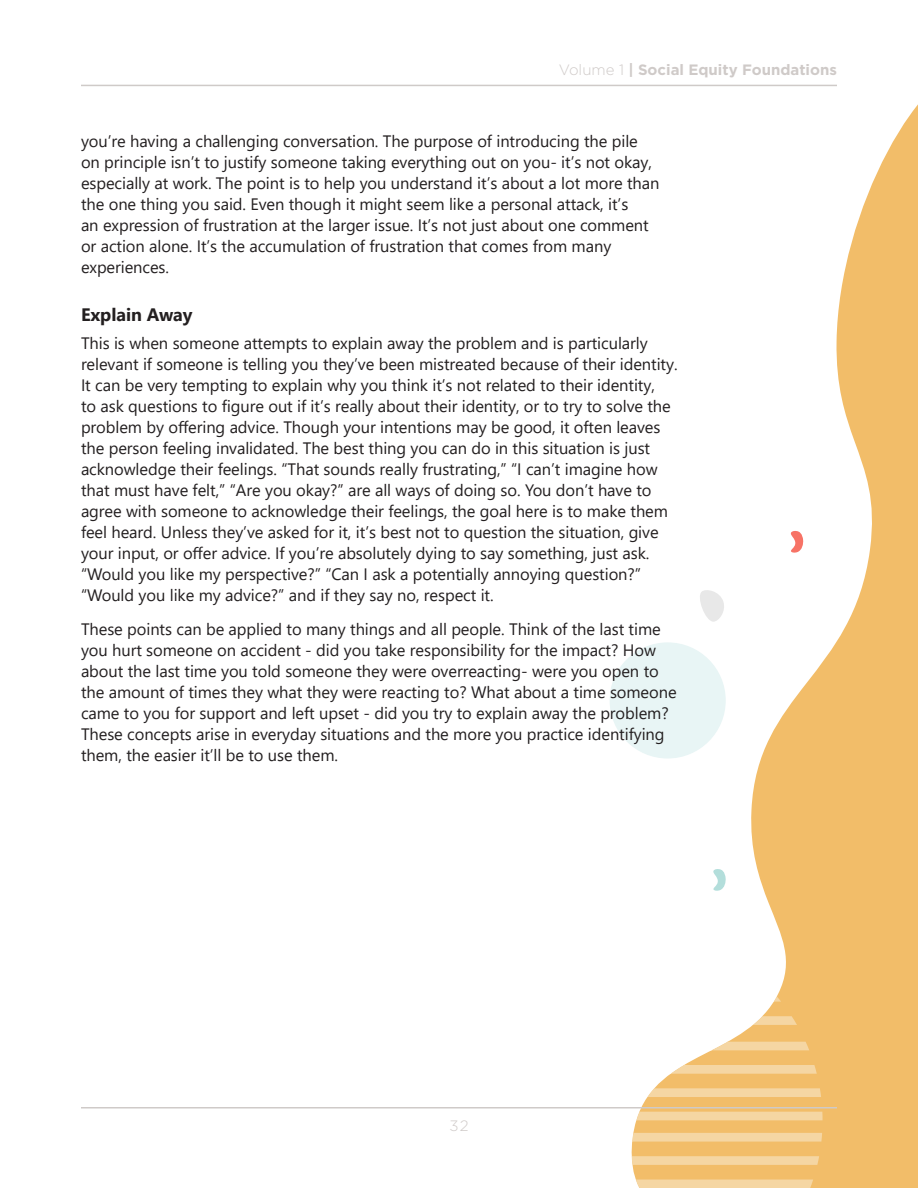
<style>
.page{position:relative;width:918px;height:1188px;background:#fff}
.page>*{position:absolute;margin:0;border:0;box-sizing:border-box;transform-origin:0 0}
.t1{font:700 18px "Segoe UI";letter-spacing:-.005em;color:#231f20}
.t2{font:16.5px/21px "Segoe UI";letter-spacing:-.005em;color:#231f20}
.t3{font:700 15px "Gotham";color:#cfcac8}
.t4{font:300 15px "Gotham";color:#cfcac8}
.s1{font-weight:300}
</style>
<div class="page">
<svg style="left:628px;top:84px;width:290px;height:1104px"></svg>
<div style="left:610px;top:642px;width:116px;height:117px;background:#e8f5f5;border-radius:50%"></div>
<svg style="left:628px;top:1180px;width:185px;height:8px"></svg>
<svg style="left:628px;top:1156px;width:191px;height:9px;background:#f4d5a2"></svg>
<svg style="left:628px;top:1133px;width:194px;height:9px;background:#f5d5a2"></svg>
<div style="left:628px;top:1112px;width:195px;height:8px;background:#f5d6a3"></div>
<svg style="left:628px;top:1088px;width:193px;height:9px;background:#f6d9ab"></svg>
<svg style="left:628px;top:1065px;width:189px;height:9px"></svg>
<svg style="left:628px;top:1042px;width:181px;height:8px"></svg>
<svg style="left:628px;top:1016px;width:169px;height:9px"></svg>
<svg style="left:628px;top:993px;width:153px;height:9px"></svg>
<svg style="left:628px;top:970px;width:131px;height:8px"></svg>
<svg style="left:628px;top:946px;width:99px;height:9px"></svg>
<svg style="left:628px;top:929px;width:58px;height:8px"></svg>
<svg style="left:712px;top:869px;width:14px;height:22px"></svg>
<svg style="left:790px;top:530px;width:14px;height:23px"></svg>
<svg style="left:696px;top:588px;width:31px;height:34px"></svg>
<hr style="left:81px;top:85px;width:756px;height:1px;background:#cfcac8">
<hr style="left:81px;top:1107px;width:756px;height:1px;background:#cfcac8">
<p class="t3" style="left:559px;top:59px;width:280px"><span class="s1">Volume 1</span> | Social Equity Foundations</p>
<p class="t2" style="left:81px;top:129px;width:580px">you’re having a challenging conversation. The purpose of introducing the pile on principle isn’t to justify someone taking everything out on you- it’s not okay, especially at work. The point is to help you understand it’s about a lot more than the one thing you said. Even though it might seem like a personal attack, it’s<br>an expression of frustration at the larger issue. It’s not just about one comment or action alone. It’s the accumulation of frustration that comes from many experiences.</p>
<p class="t1" style="left:81px;top:298px;width:113px">Explain Away</p>
<p class="t2" style="left:81px;top:331px;width:598px">This is when someone attempts to explain away the problem and is particularly relevant if someone is telling you they’ve been mistreated because of their identity.<br>It can be very tempting to explain why you think it’s not related to their identity,<br>to ask questions to figure out if it’s really about their identity, or to try to solve the problem by offering advice. Though your intentions may be good, it often leaves the person feeling invalidated. The best thing you can do in this situation is just acknowledge their feelings. “That sounds really frustrating,” “I can’t imagine how that must have felt,” “Are you okay?” are all ways of doing so. You don’t have to agree with someone to acknowledge their feelings, the goal here is to make them feel heard. Unless they’ve asked for it, it’s best not to question the situation, give your input, or offer advice. If you’re absolutely dying to say something, just ask. “Would you like my perspective?” “Can I ask a potentially annoying question?” “Would you like my advice?” and if they say no, respect it.</p>
<p class="t2" style="left:81px;top:618px;width:597px">These points can be applied to many things and all people. Think of the last time you hurt someone on accident - did you take responsibility for the impact? How about the last time you told someone they were overreacting- were you open to the amount of times they what they were reacting to? What about a time someone came to you for support and left upset - did you try to explain away the problem?<br>These concepts arise in everyday situations and the more you practice identifying them, the easier it’ll be to use them.</p>
<p class="t4" style="left:449px;top:1116px;width:21px">32</p>
</div>
